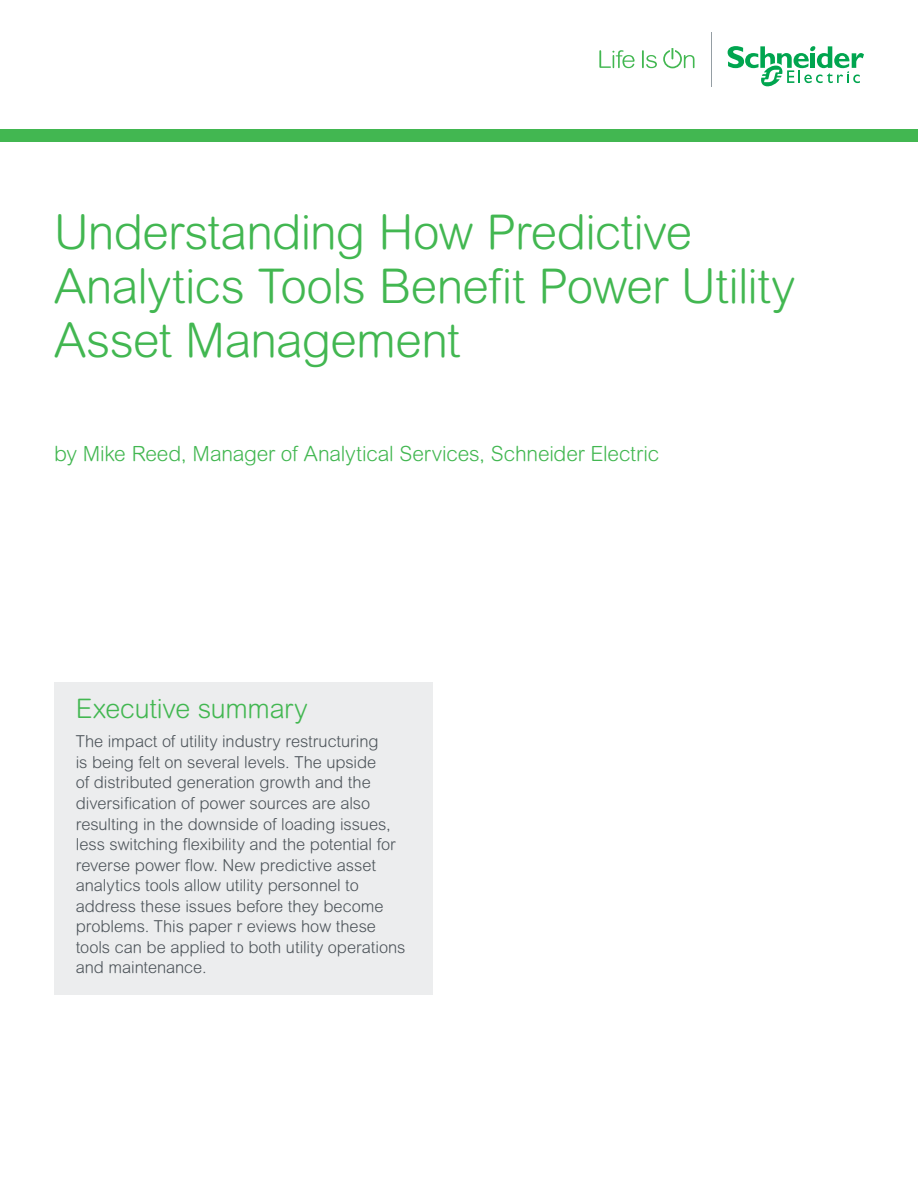
<style>
.page{position:relative;width:918px;height:1188px;background:#fff}
.page>*{position:absolute;margin:0;border:0;box-sizing:border-box;transform-origin:0 0}
.Cover_Title{font:300 48px/54px "Arial Rounded MT Std";letter-spacing:-.015em;color:#42b751}
.Executive_Summary_Ti{font:300 27px "Arial Rounded MT Std";letter-spacing:-.015em;color:#42b751}
.Cover_Author{font:300 21px "Arial Rounded MT Std";letter-spacing:-.01em;color:#42b751}
.Exec_Summary_Body_Te{font:300 16.5px/20.5px "Arial Rounded MT Std";letter-spacing:-.005em;color:#4d545a}
</style>
<div class="page">
<svg style="left:599px;top:50px;width:36px;height:18px"></svg>
<svg style="left:642px;top:50px;width:15px;height:18px"></svg>
<svg style="left:663px;top:48px;width:32px;height:20px"></svg>
<svg style="left:728px;top:46px;width:136px;height:41px"></svg>
<hr style="left:711px;top:32px;width:1px;height:55px;background:#959ea4">
<div style="left:0;top:129px;width:918px;height:13px;background:#42b751"></div>
<div style="left:54px;top:683px;width:378px;height:312px;background:#ecedee"></div>
<p class="Cover_Title" style="left:54px;top:205px;width:743px">Understanding How Predictive<br>Analytics Tools Benefit Power Utility<br>Asset Management</p>
<p class="Cover_Author" style="left:54px;top:442px;width:607px">by Mike Reed, Manager of Analytical Services, Schneider Electric</p>
<p class="Executive_Summary_Ti" style="left:76px;top:693px;width:233px">Executive summary</p>
<p class="Exec_Summary_Body_Te" style="left:76px;top:731px;width:331px">The impact of utility industry restructuring<br>is being felt on several levels. The upside<br>of distributed generation growth and the diversification of power sources are also resulting in the downside of loading issues, less switching flexibility and the potential for reverse power flow. New predictive asset analytics tools allow utility personnel to address these issues before they become problems. This paper r eviews how these tools can be applied to both utility operations and maintenance.</p>
</div>
